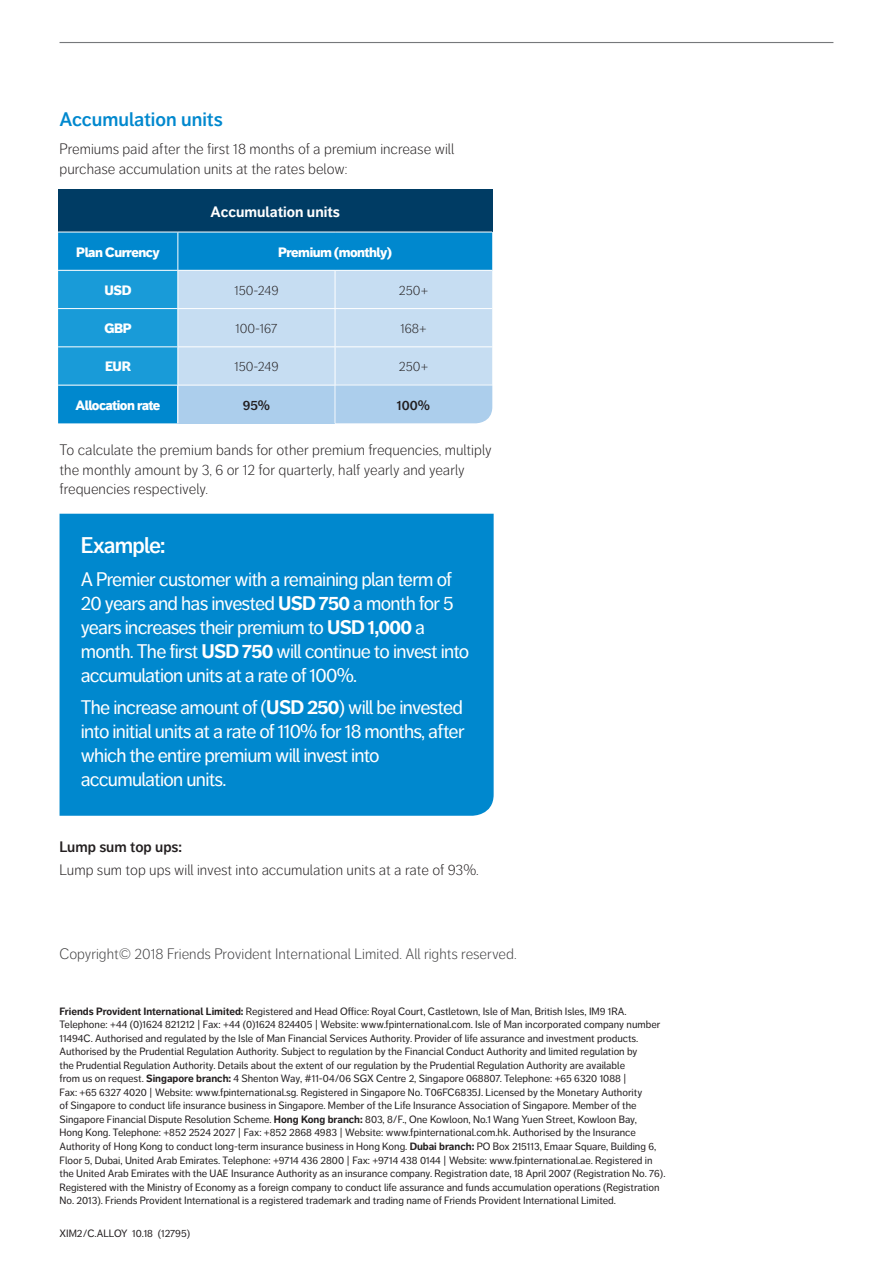
<style>
.page{position:relative;width:893px;height:1263px;background:#fff}
.page>*{position:absolute;margin:0;border:0;box-sizing:border-box;transform-origin:0 0}
.t1{font:600 22.5px "Friends Life Dagny";letter-spacing:-.035em;color:#fff}
.t2{font:19.5px/24px "Friends Life Dagny";letter-spacing:-.035em;color:#fff}
.t3{font:600 19.5px "Friends Life Dagny";color:#0088ce}
.t4{font:300 15px/19.5px "Friends Life Dagny";color:#231f20}
.t5{font:300 15px "Friends Life Dagny";color:#3e3e3f}
.t6{font:700 15px "Friends Life Dagny";color:#fff}
.t7{font:600 15px "Friends Life Dagny";color:#231f20}
.t8{font:900 13.5px "Friends Life Dagny";letter-spacing:-.035em;color:#fff}
.t9{font:300 13.5px "Friends Life Dagny";color:#231f20}
.t10{font:600 13.5px "Friends Life Dagny";color:#231f20}
.t11{font:10.5px/13.5px "Friends Life Dagny";color:#231f20}
.s1{font-weight:700}
</style>
<div class="page">
<div style="left:60px;top:514px;width:434px;height:302px;background:#0088ce"></div>
<hr style="left:60px;top:42px;width:773px;height:1px;background:#76787b">
<div style="left:58px;top:189px;width:434px;height:43px;background:#003c64"></div>
<div style="left:58px;top:233px;width:434px;height:37px;background:#0088ce"></div>
<hr style="left:177px;top:232px;width:1px;height:38px;background:#fff">
<svg style="left:58px;top:270px;width:434px;height:153px;background:#92c8e9"></svg>
<h2 class="t3" style="left:60px;top:108px;width:165px">Accumulation units</h2>
<h3 class="t4" style="left:60px;top:140px;width:396px">Premiums paid after the first 18 months of a premium increase will purchase accumulation units at the rates below:</h3>
<h3 class="t6" style="left:210px;top:203px;width:131px">Accumulation units</h3>
<p class="t8" style="left:76px;top:244px;width:85px">Plan Currency</p>
<p class="t8" style="left:278px;top:244px;width:115px">Premium (monthly)</p>
<p class="t8" style="left:105px;top:282px;width:28px">USD</p>
<p class="t9" style="left:234px;top:283px;width:46px">150-249</p>
<p class="t9" style="left:399px;top:283px;width:31px">250+</p>
<p class="t8" style="left:104px;top:320px;width:29px">GBP</p>
<p class="t9" style="left:235px;top:321px;width:43px">100-167</p>
<p class="t9" style="left:400px;top:321px;width:28px">168+</p>
<p class="t8" style="left:105px;top:359px;width:27px">EUR</p>
<p class="t9" style="left:234px;top:359px;width:46px">150-249</p>
<p class="t9" style="left:399px;top:359px;width:31px">250+</p>
<p class="t8" style="left:75px;top:397px;width:86px">Allocation rate</p>
<p class="t10" style="left:243px;top:397px;width:29px">95%</p>
<p class="t10" style="left:397px;top:397px;width:34px">100%</p>
<h3 class="t4" style="left:60px;top:441px;width:434px">To calculate the premium bands for other premium frequencies, multiply the monthly amount by 3, 6 or 12 for quarterly, half yearly and yearly frequencies respectively.</h3>
<h1 class="t1" style="left:81px;top:532px;width:86px">Example:</h1>
<h2 class="t2" style="left:81px;top:567px;width:390px">A Premier customer with a remaining plan term of 20 years and has invested <span class="s1">USD 750</span> a month for 5 years increases their premium to <span class="s1">USD 1,000</span> a month. The first <span class="s1">USD 750</span> will continue to invest into accumulation units at a rate of 100%.</h2>
<h2 class="t2" style="left:81px;top:695px;width:385px">The increase amount of (<span class="s1">USD 250</span>) will be invested into initial units at a rate of 110% for 18 months, after which the entire premium will invest into accumulation units.</h2>
<h3 class="t7" style="left:60px;top:837px;width:124px">Lump sum top ups:</h3>
<h3 class="t4" style="left:60px;top:860px;width:421px">Lump sum top ups will invest into accumulation units at a rate of 93%.</h3>
<h3 class="t5" style="left:60px;top:946px;width:459px">Copyright© 2018 Friends Provident International Limited. All rights reserved.</h3>
<p class="t11" style="left:60px;top:1004px;width:607px"><span class="s1">Friends Provident International Limited:</span> Registered and Head Office: Royal Court, Castletown, Isle of Man, British Isles, IM9 1RA.<br>Telephone: +44 (0)1624 821212 | Fax: +44 (0)1624 824405 | Website: www.fpinternational.com. Isle of Man incorporated company number 11494C. Authorised and regulated by the Isle of Man Financial Services Authority. Provider of life assurance and investment products.<br>Authorised by the Prudential Regulation Authority. Subject to regulation by the Financial Conduct Authority and limited regulation by<br>the Prudential Regulation Authority. Details about the extent of our regulation by the Prudential Regulation Authority are available<br>from us on request. <span class="s1">Singapore branch:</span> 4 Shenton Way, #11-04/06 SGX Centre 2, Singapore 068807. Telephone: +65 6320 1088 |<br>Fax: +65 6327 4020 | Website: www.fpinternational.sg. Registered in Singapore No. T06FC6835J. Licensed by the Monetary Authority<br>of Singapore to conduct life insurance business in Singapore. Member of the Life Insurance Association of Singapore. Member of the Singapore Financial Dispute Resolution Scheme. <span class="s1">Hong Kong branch:</span> 803, 8/F., One Kowloon, No.1 Wang Yuen Street, Kowloon Bay,<br>Hong Kong. Telephone: +852 2524 2027 | Fax: +852 2868 4983 | Website: www.fpinternational.com.hk. Authorised by the Insurance Authority of Hong Kong to conduct long-term insurance business in Hong Kong. <span class="s1">Dubai branch:</span> PO Box 215113, Emaar Square, Building 6, Floor 5, Dubai, United Arab Emirates. Telephone: +9714 436 2800 | Fax: +9714 438 0144 | Website: www.fpinternational.ae. Registered in the United Arab Emirates with the UAE Insurance Authority as an insurance company. Registration date, 18 April 2007 (Registration No. 76).<br>Registered with the Ministry of Economy as a foreign company to conduct life assurance and funds accumulation operations (Registration No. 2013). Friends Provident International is a registered trademark and trading name of Friends Provident International Limited.</p>
<p class="t11" style="left:60px;top:1227px;width:132px">XIM2/C.ALLOY 10.18 (12795)</p>
</div>
